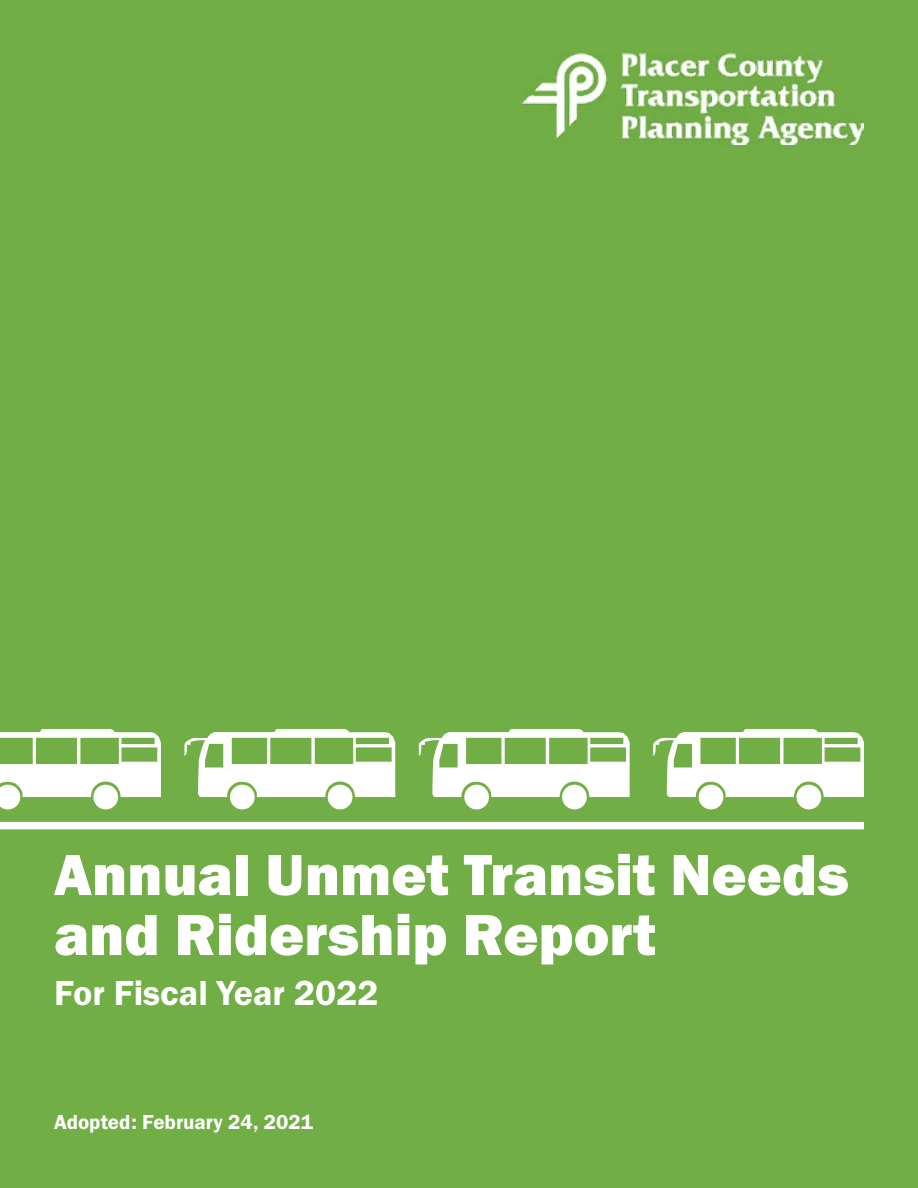
<style>
.page{position:relative;width:918px;height:1188px;background:#71ae45}
.page>*{position:absolute;margin:0;border:0;box-sizing:border-box;transform-origin:0 0}
.t1{font:60px/60px "Franklin Gothic URW Hea";color:#fff}
.t2{font:36px "Franklin Gothic URW Dem";color:#fff}
.t3{font:21px "Franklin Gothic URW Dem";color:#fff}
</style>
<div class="page">
<div style="left:0;top:822px;width:864px;height:7px;background:#fff"></div>
<img style="left:523px;top:54px;width:341px;height:91px">
<svg style="left:0;top:729px;width:161px;height:80px"></svg>
<div style="left:93px;top:785px;width:25px;height:24px;background:#fff;border-radius:50%"></div>
<svg style="left:184px;top:729px;width:211px;height:68px"></svg>
<div style="left:230px;top:785px;width:25px;height:24px;background:#fff;border-radius:50%"></div>
<div style="left:328px;top:785px;width:24px;height:24px;background:#fff;border-radius:50%"></div>
<svg style="left:419px;top:729px;width:211px;height:68px"></svg>
<div style="left:464px;top:785px;width:25px;height:24px;background:#fff;border-radius:50%"></div>
<div style="left:562px;top:785px;width:25px;height:24px;background:#fff;border-radius:50%"></div>
<svg style="left:653px;top:729px;width:211px;height:68px"></svg>
<div style="left:699px;top:785px;width:24px;height:24px;background:#fff;border-radius:50%"></div>
<div style="left:796px;top:785px;width:25px;height:24px;background:#fff;border-radius:50%"></div>
<p class="t1" style="left:54px;top:843px;width:796px">Annual Unmet Transit Needs and Ridership Report</p>
<p class="t2" style="left:54px;top:971px;width:326px">For Fiscal Year 2022</p>
<p class="t3" style="left:54px;top:1109px;width:261px">Adopted: February 24, 2021</p>
</div>
